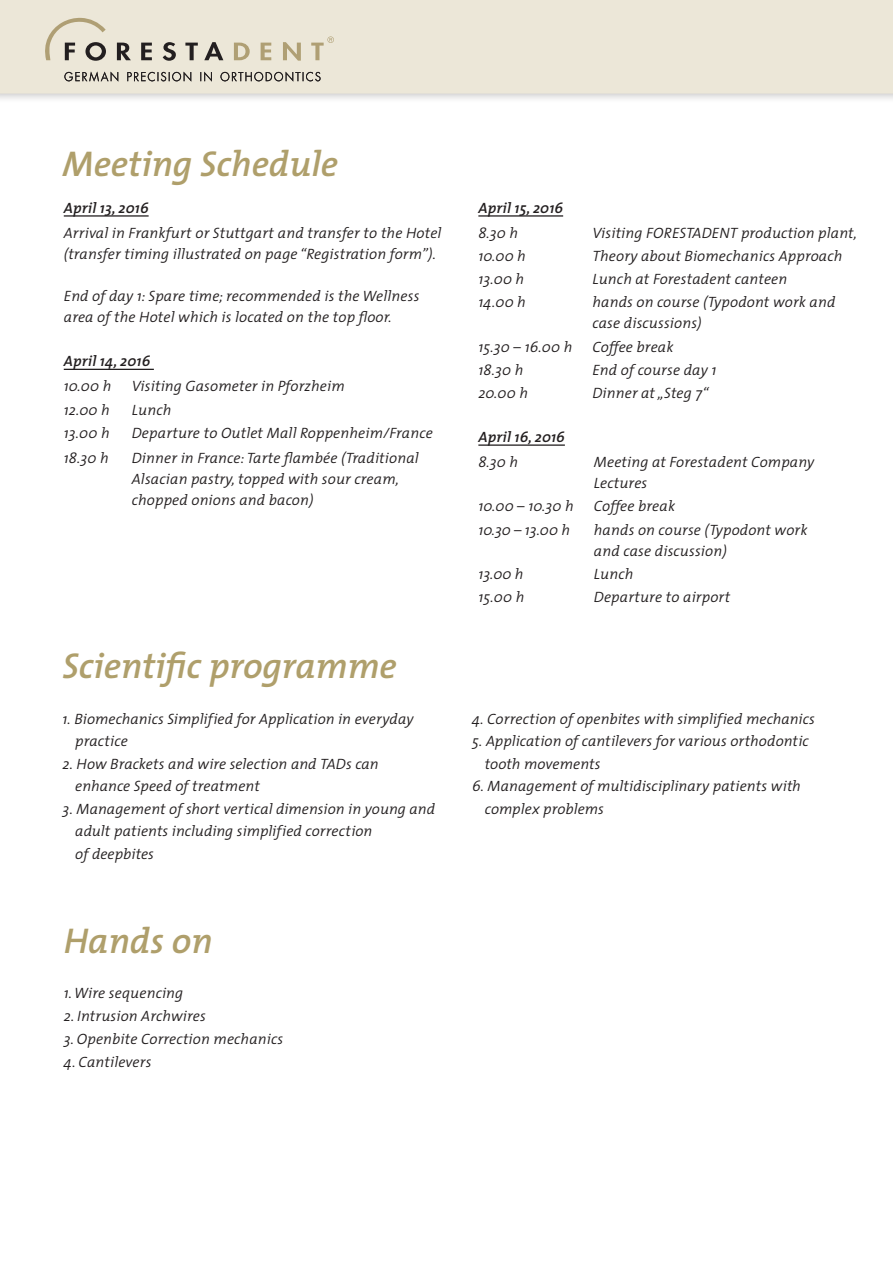
<style>
.page{position:relative;width:893px;height:1263px;background:#fff}
.page>*{position:absolute;margin:0;border:0;box-sizing:border-box;transform-origin:0 0}
.t1{font:italic 600 36px "The Mix";color:#af9f6b}
.t2{font:italic 300 15px/21px "The Mix";letter-spacing:.01em;color:#231f20}
.t3{font:italic 600 15px "The Mix";letter-spacing:.01em;color:#231f20}
</style>
<div class="page">
<hr style="left:64px;top:215px;width:85px;height:2px;background:#231f20">
<hr style="left:64px;top:369px;width:90px;height:1px;background:#231f20">
<hr style="left:478px;top:215px;width:85px;height:2px;background:#231f20">
<hr style="left:478px;top:444px;width:87px;height:2px;background:#231f20">
<div style="left:0;top:0;width:893px;height:103px;background:#231f20;opacity:.3"></div>
<div style="left:0;top:0;width:893px;height:94px;background:#ece7d8"></div>
<svg style="left:117px;top:43px;width:14px;height:17px"></svg>
<svg style="left:141px;top:43px;width:11px;height:17px"></svg>
<svg style="left:163px;top:42px;width:13px;height:19px"></svg>
<svg style="left:185px;top:43px;width:13px;height:17px"></svg>
<svg style="left:204px;top:42px;width:19px;height:18px"></svg>
<svg style="left:234px;top:43px;width:16px;height:17px"></svg>
<svg style="left:261px;top:43px;width:10px;height:17px"></svg>
<svg style="left:283px;top:42px;width:18px;height:19px"></svg>
<svg style="left:311px;top:36px;width:23px;height:24px"></svg>
<svg style="left:45px;top:18px;width:61px;height:43px;background:#cdc6b5"></svg>
<svg style="left:64px;top:72px;width:257px;height:10px;background:#afaaa0"></svg>
<h1 class="t1" style="left:63px;top:141px;width:277px">Meeting Schedule</h1>
<p class="t3" style="left:64px;top:198px;width:86px">April 13, 2016</p>
<p class="t2" style="left:64px;top:223px;width:379px">Arrival in Frankfurt or Stuttgart and transfer to the Hotel (transfer timing illustrated on page “Registration form”).</p>
<p class="t2" style="left:64px;top:286px;width:357px">End of day 1: Spare time; recommended is the Wellness area of the Hotel which is located on the top floor.</p>
<p class="t3" style="left:64px;top:351px;width:88px">April 14, 2016</p>
<p class="t2" style="left:64px;top:376px;width:49px">10.00 h</p>
<p class="t2" style="left:132px;top:376px;width:214px">Visiting Gasometer in Pforzheim</p>
<p class="t2" style="left:64px;top:399px;width:48px">12.00 h</p>
<p class="t2" style="left:132px;top:399px;width:41px">Lunch</p>
<p class="t2" style="left:64px;top:422px;width:47px">13.00 h</p>
<p class="t2" style="left:132px;top:422px;width:303px">Departure to Outlet Mall Roppenheim/France</p>
<p class="t2" style="left:64px;top:447px;width:46px">18.30 h</p>
<p class="t2" style="left:132px;top:447px;width:288px">Dinner in France: Tarte flambée (Traditional<br>Alsacian pastry, topped with sour cream, chopped onions and bacon)</p>
<h1 class="t1" style="left:63px;top:643px;width:336px">Scientific programme</h1>
<p class="t2" style="left:75px;top:707px;width:340px;line-height:22.5px;text-indent:-13px">1. Biomechanics Simplified for Application in everyday practice</p>
<p class="t2" style="left:75px;top:752px;width:305px;line-height:22.5px;text-indent:-13px">2. How Brackets and wire selection and TADs can enhance Speed of treatment</p>
<p class="t2" style="left:75px;top:797px;width:361px;line-height:22.5px;text-indent:-13px">3. Management of short vertical dimension in young and adult patients including simplified correction<br>of deepbites</p>
<h1 class="t1" style="left:64px;top:917px;width:150px">Hands on</h1>
<p class="t2" style="left:64px;top:982px;width:121px">1. Wire sequencing</p>
<p class="t2" style="left:64px;top:1005px;width:144px">2. Intrusion Archwires</p>
<p class="t2" style="left:64px;top:1029px;width:221px">3. Openbite Correction mechanics</p>
<p class="t2" style="left:64px;top:1052px;width:89px">4. Cantilevers</p>
<p class="t3" style="left:478px;top:198px;width:86px">April 15, 2016</p>
<p class="t2" style="left:478px;top:223px;width:41px">8.30 h</p>
<p class="t2" style="left:592px;top:223px;width:266px">Visiting FORESTADENT production plant,</p>
<p class="t2" style="left:478px;top:246px;width:49px">10.00 h</p>
<p class="t2" style="left:592px;top:246px;width:252px">Theory about Biomechanics Approach</p>
<p class="t2" style="left:478px;top:269px;width:47px">13.00 h</p>
<p class="t2" style="left:592px;top:269px;width:196px">Lunch at Forestadent canteen</p>
<p class="t2" style="left:478px;top:292px;width:49px">14.00 h</p>
<p class="t2" style="left:592px;top:292px;width:245px">hands on course (Typodont work and case discussions)</p>
<p class="t2" style="left:478px;top:336px;width:95px">15.30 – 16.00 h</p>
<p class="t2" style="left:592px;top:336px;width:83px">Coffee break</p>
<p class="t2" style="left:478px;top:359px;width:46px">18.30 h</p>
<p class="t2" style="left:592px;top:359px;width:125px">End of course day 1</p>
<p class="t2" style="left:478px;top:382px;width:51px">20.00 h</p>
<p class="t2" style="left:592px;top:382px;width:118px">Dinner at „Steg 7“</p>
<p class="t3" style="left:478px;top:427px;width:88px">April 16, 2016</p>
<p class="t2" style="left:478px;top:452px;width:41px">8.30 h</p>
<p class="t2" style="left:594px;top:452px;width:222px">Meeting at Forestadent Company<br>Lectures</p>
<p class="t2" style="left:478px;top:496px;width:97px">10.00 – 10.30 h</p>
<p class="t2" style="left:594px;top:496px;width:83px">Coffee break</p>
<p class="t2" style="left:478px;top:519px;width:93px">10.30 – 13.00 h</p>
<p class="t2" style="left:594px;top:519px;width:215px">hands on course (Typodont work and case discussion)</p>
<p class="t2" style="left:478px;top:563px;width:46px">13.00 h</p>
<p class="t2" style="left:594px;top:563px;width:41px">Lunch</p>
<p class="t2" style="left:478px;top:586px;width:48px">15.00 h</p>
<p class="t2" style="left:594px;top:586px;width:138px">Departure to airport</p>
<p class="t2" style="left:472px;top:708px;width:344px">4. Correction of openbites with simplified mechanics</p>
<p class="t2" style="left:485px;top:730px;width:325px;line-height:22.5px;text-indent:-13px">5. Application of cantilevers for various orthodontic tooth movements</p>
<p class="t2" style="left:485px;top:775px;width:318px;line-height:22.5px;text-indent:-13px">6. Management of multidisciplinary patients with complex problems</p>
</div>
